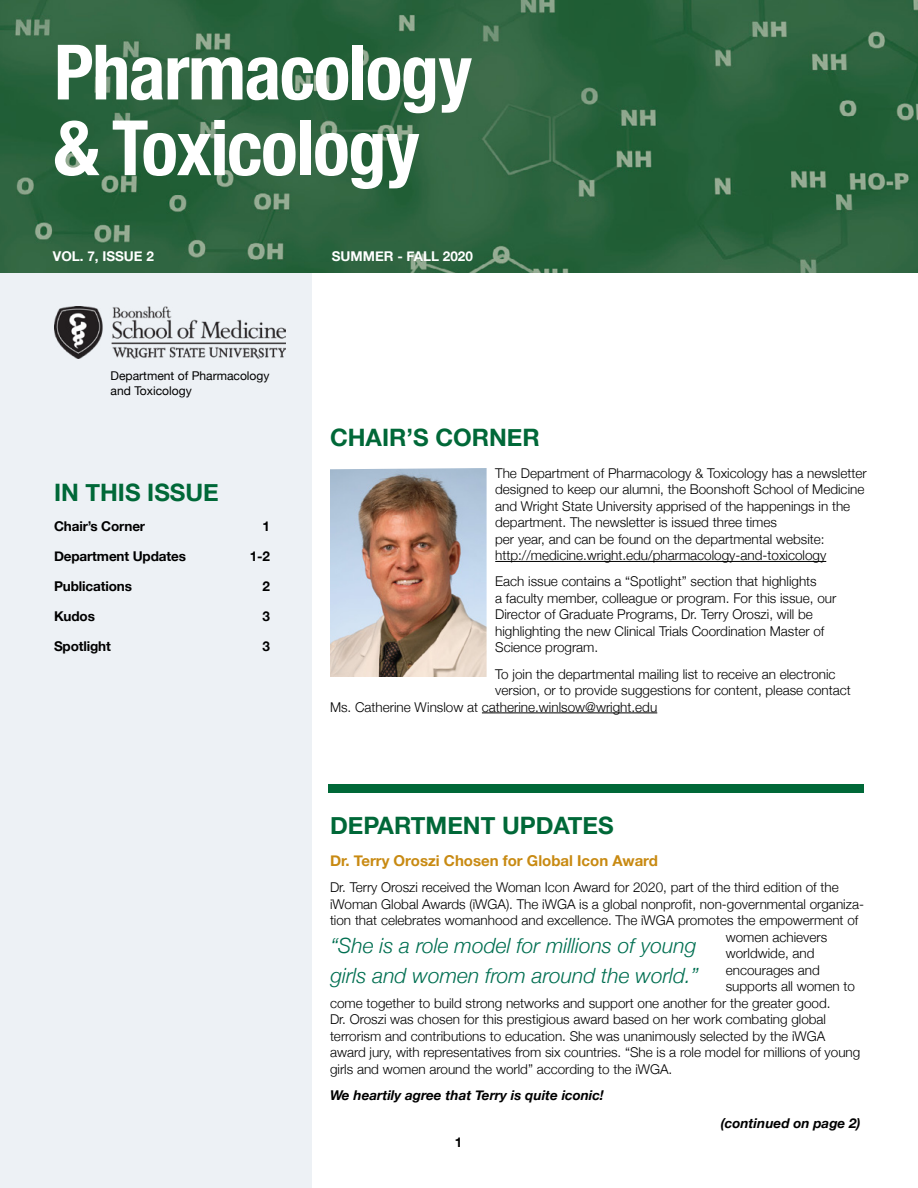
<style>
.page{position:relative;width:918px;height:1188px;background:#fff}
.page>*{position:absolute;margin:0;border:0;box-sizing:border-box;transform-origin:0 0}
.t1{font:700 condensed 76.5px/75.8px "Helvetica Neue";letter-spacing:-.02em;color:#fff}
.t2{font:700 24px "Helvetica Neue";color:#006838}
.t3{font:italic 300 21px/30px "Helvetica Neue";color:#006f51}
.t4{font:700 15px "Helvetica Neue";color:#c88a12}
.t5{font:300 13.5px/16.5px "Helvetica Neue";color:#000}
.t6{font:700 13.5px "Helvetica Neue";letter-spacing:-.01em;color:#000}
.t7{font:italic 700 13.5px "Helvetica Neue";color:#000}
.t8{font:700 13.5px "Helvetica Neue";color:#fff}
.t9{font:12.15px/14.9px "Helvetica Neue";color:#000}
</style>
<div class="page">
<div style="left:328px;top:784px;width:536px;height:9px;background:#006838"></div>
<div style="left:0;top:187px;width:312px;height:1001px;background:#edf1f5"></div>
<hr style="left:495px;top:561px;width:331px;height:1px;background:#000">
<hr style="left:482px;top:713px;width:175px;height:1px;background:#000">
<img style="left:0;top:0;width:918px;height:272px">
<img style="left:330px;top:468px;width:157px;height:209px">
<img style="left:54px;top:306px;width:232px;height:52px">
<h1 class="t1" style="left:54px;top:29px;width:420px">Pharmacology &amp; Toxicology</h1>
<p class="t8" style="left:53px;top:245px;width:103px">VOL. 7, ISSUE 2</p>
<p class="t8" style="left:332px;top:245px;width:143px">SUMMER - FALL 2020</p>
<p class="t9" style="left:111px;top:369px;width:160px">Department of Pharmacology and Toxicology</p>
<h2 class="t2" style="left:54px;top:473px;width:166px">IN THIS ISSUE</h2>
<p class="t6" style="left:54px;top:515px;width:93px">Chair’s Corner</p>
<p class="t6" style="left:262px;top:515px;width:9px">1</p>
<p class="t6" style="left:54px;top:545px;width:133px">Department Updates</p>
<p class="t6" style="left:250px;top:545px;width:22px">1-2</p>
<p class="t6" style="left:54px;top:575px;width:79px">Publications</p>
<p class="t6" style="left:262px;top:575px;width:9px">2</p>
<p class="t6" style="left:54px;top:605px;width:42px">Kudos</p>
<p class="t6" style="left:262px;top:605px;width:9px">3</p>
<p class="t6" style="left:54px;top:635px;width:58px">Spotlight</p>
<p class="t6" style="left:262px;top:635px;width:9px">3</p>
<h2 class="t2" style="left:330px;top:419px;width:211px">CHAIR’S CORNER</h2>
<p class="t5" style="left:495px;top:464px;width:373px">The Department of Pharmacology &amp; Toxicology has a newsletter designed to keep our alumni, the Boonshoft School of Medicine and Wright State University apprised of the happenings in the department. The newsletter is issued three times<br>per year, and can be found on the departmental website: http://medicine.wright.edu/pharmacology-and-toxicology</p>
<p class="t5" style="left:495px;top:572px;width:343px">Each issue contains a “Spotlight” section that highlights<br>a faculty member, colleague or program. For this issue, our Director of Graduate Programs, Dr. Terry Oroszi, will be highlighting the new Clinical Trials Coordination Master of Science program.</p>
<p class="t5" style="left:495px;top:664px;width:342px">To join the departmental mailing list to receive an electronic</p>
<p class="t5" style="left:495px;top:681px;width:357px">version, or to provide suggestions for content, please contact</p>
<p class="t5" style="left:330px;top:697px;width:329px">Ms. Catherine Winslow at catherine.winlsow@wright.edu</p>
<h2 class="t2" style="left:330px;top:806px;width:285px">DEPARTMENT UPDATES</h2>
<p class="t4" style="left:330px;top:849px;width:330px">Dr. Terry Oroszi Chosen for Global Icon Award</p>
<p class="t5" style="left:330px;top:878px;width:510px">Dr. Terry Oroszi received the Woman Icon Award for 2020, part of the third edition of the</p>
<p class="t5" style="left:330px;top:895px;width:536px">iWoman Global Awards (iWGA). The iWGA is a global nonprofit, non-governmental organiza-</p>
<p class="t5" style="left:330px;top:911px;width:530px">tion that celebrates womanhood and excellence. The iWGA promotes the empowerment of</p>
<p class="t5" style="left:726px;top:928px;width:103px">women achievers</p>
<p class="t5" style="left:726px;top:944px;width:90px">worldwide, and</p>
<p class="t5" style="left:726px;top:961px;width:96px">encourages and</p>
<p class="t5" style="left:726px;top:977px;width:131px">supports all women to</p>
<p class="t5" style="left:330px;top:994px;width:502px">come together to build strong networks and support one another for the greater good.</p>
<p class="t5" style="left:330px;top:1010px;width:498px">Dr. Oroszi was chosen for this prestigious award based on her work combating global</p>
<p class="t5" style="left:330px;top:1027px;width:497px">terrorism and contributions to education. She was unanimously selected by the iWGA</p>
<p class="t5" style="left:330px;top:1043px;width:532px">award jury, with representatives from six countries. “She is a role model for millions of young</p>
<p class="t5" style="left:330px;top:1060px;width:344px">girls and women around the world” according to the iWGA.</p>
<p class="t7" style="left:330px;top:1085px;width:275px">We heartily agree that Terry is quite iconic!</p>
<h3 class="t3" style="left:330px;top:930px;width:370px">“She is a role model for millions of young girls and women from around the world.”</h3>
<p class="t6" style="left:455px;top:1132px;width:9px">1</p>
<p class="t7" style="left:721px;top:1113px;width:141px">(continued on page 2)</p>
</div>
